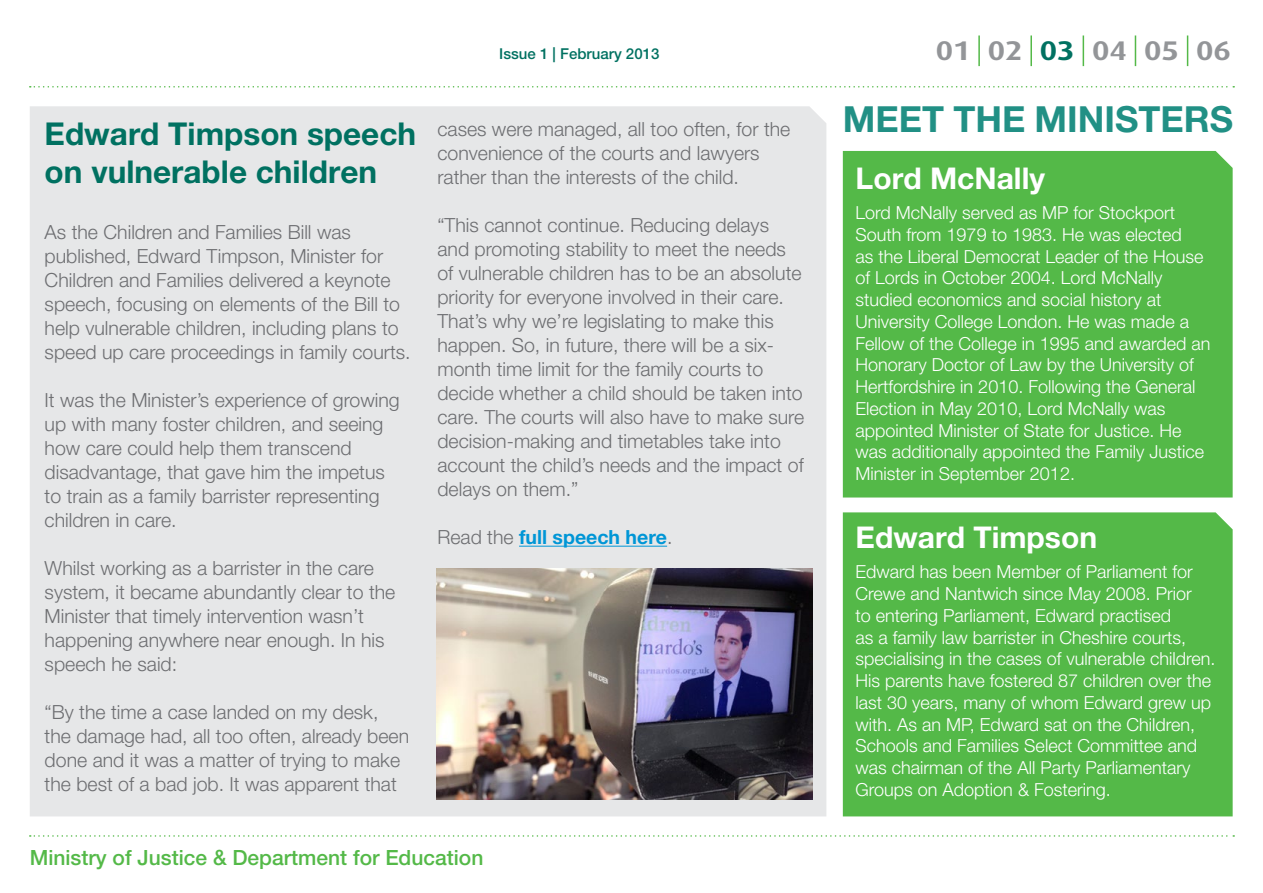
<style>
.page{position:relative;width:1263px;height:893px;background:#fff}
.page>*{position:absolute;margin:0;border:0;box-sizing:border-box;transform-origin:0 0}
.t1{font:700 36px "Helvetica Neue LT Pro";color:#219085}
.t2{font:700 31.5px/37.8px "Helvetica Neue LT Pro";color:#007161}
.t3{font:700 30px "Helvetica Neue LT Pro";color:#fff}
.t4{font:700 expanded 27px "Dax Pro";color:#939598}
.t5{font:500 21px "Helvetica Neue LT Pro";color:#54b948}
.t6{font:300 19.5px/24px "Helvetica Neue LT Pro";color:#6d6e71}
.t7{font:700 19.5px "Helvetica Neue LT Pro";color:#0096d6}
.t8{font:300 18px/21.8px "Helvetica Neue LT Pro";color:#fff}
.t9{font:500 15px "Helvetica Neue LT Pro";color:#007161}
.s1{font-weight:300;color:#6d6e71}
.s2{color:#007161}
</style>
<div class="page">
<div style="left:843px;top:151px;width:390px;height:346px;background:#54b948"></div>
<div style="left:843px;top:512px;width:390px;height:304px;background:#54b948"></div>
<div style="left:30px;top:106px;width:796px;height:710px;background:#e6e7e8"></div>
<img style="left:437px;top:569px;width:375px;height:230px">
<hr style="left:519px;top:546px;width:148px;height:1px;background:#0096d6">
<svg style="left:30px;top:86px;width:1204px;height:2px"></svg>
<svg style="left:30px;top:835px;width:1204px;height:2px"></svg>
<hr style="left:978px;top:35px;width:2px;height:31px;background:#54b948">
<hr style="left:1030px;top:35px;width:2px;height:31px;background:#54b948">
<hr style="left:1082px;top:35px;width:2px;height:31px;background:#54b948">
<hr style="left:1135px;top:35px;width:1px;height:31px;background:#54b948">
<hr style="left:1187px;top:35px;width:1px;height:31px;background:#54b948">
<p class="t9" style="left:499px;top:45px;width:162px">Issue 1 | February 2013</p>
<h2 class="t2" style="left:45px;top:114px;width:373px">Edward Timpson speech on vulnerable children</h2>
<p class="t6" style="left:45px;top:220px;width:367px">As the Children and Families Bill was published, Edward Timpson, Minister for Children and Families delivered a keynote speech, focusing on elements of the Bill to help vulnerable children, including plans to speed up care proceedings in family courts.</p>
<p class="t6" style="left:45px;top:388px;width:357px">It was the Minister’s experience of growing up with many foster children, and seeing how care could help them transcend disadvantage, that gave him the impetus to train as a family barrister representing children in care.</p>
<p class="t6" style="left:45px;top:556px;width:352px">Whilst working as a barrister in the care system, it became abundantly clear to the Minister that timely intervention wasn’t happening anywhere near enough. In his speech he said:</p>
<p class="t6" style="left:45px;top:700px;width:366px">“By the time a case landed on my desk, the damage had, all too often, already been done and it was a matter of trying to make the best of a bad job. It was apparent that</p>
<p class="t6" style="left:437px;top:117px;width:354px">cases were managed, all too often, for the convenience of the courts and lawyers rather than the interests of the child.</p>
<p class="t6" style="left:437px;top:213px;width:368px">“This cannot continue. Reducing delays and promoting stability to meet the needs of vulnerable children has to be an absolute priority for everyone involved in their care.<br>That’s why we’re legislating to make this happen. So, in future, there will be a six&shy;month time limit for the family courts to decide whether a child should be taken into care. The courts will also have to make sure decision-making and timetables take into account the child’s needs and the impact of delays on them.”</p>
<p class="t7" style="left:437px;top:525px;width:237px"><span class="s1">Read the</span> full speech here<span class="s1">.</span></p>
<p class="t5" style="left:30px;top:845px;width:455px">Ministry of Justice &amp; Department for Education</p>
<h3 class="t4" style="left:936px;top:33px;width:297px">01 02 <span class="s2">03</span> 04 05 06</h3>
<h1 class="t1" style="left:843px;top:97px;width:392px">MEET THE MINISTERS</h1>
<h3 class="t3" style="left:855px;top:160px;width:191px">Lord McNally</h3>
<p class="t8" style="left:855px;top:201px;width:356px">Lord McNally served as MP for Stockport South from 1979 to 1983. He was elected<br>as the Liberal Democrat Leader of the House of Lords in October 2004. Lord McNally studied economics and social history at University College London. He was made a Fellow of the College in 1995 and awarded an Honorary Doctor of Law by the University of Hertfordshire in 2010. Following the General Election in May 2010, Lord McNally was appointed Minister of State for Justice. He was additionally appointed the Family Justice Minister in September 2012.</p>
<h3 class="t3" style="left:855px;top:519px;width:243px">Edward Timpson</h3>
<p class="t8" style="left:855px;top:561px;width:361px">Edward has been Member of Parliament for Crewe and Nantwich since May 2008. Prior<br>to entering Parliament, Edward practised<br>as a family law barrister in Cheshire courts, specialising in the cases of vulnerable children.<br>His parents have fostered 87 children over the last 30 years, many of whom Edward grew up with. As an MP, Edward sat on the Children, Schools and Families Select Committee and was chairman of the All Party Parliamentary Groups on Adoption &amp; Fostering.</p>
</div>
